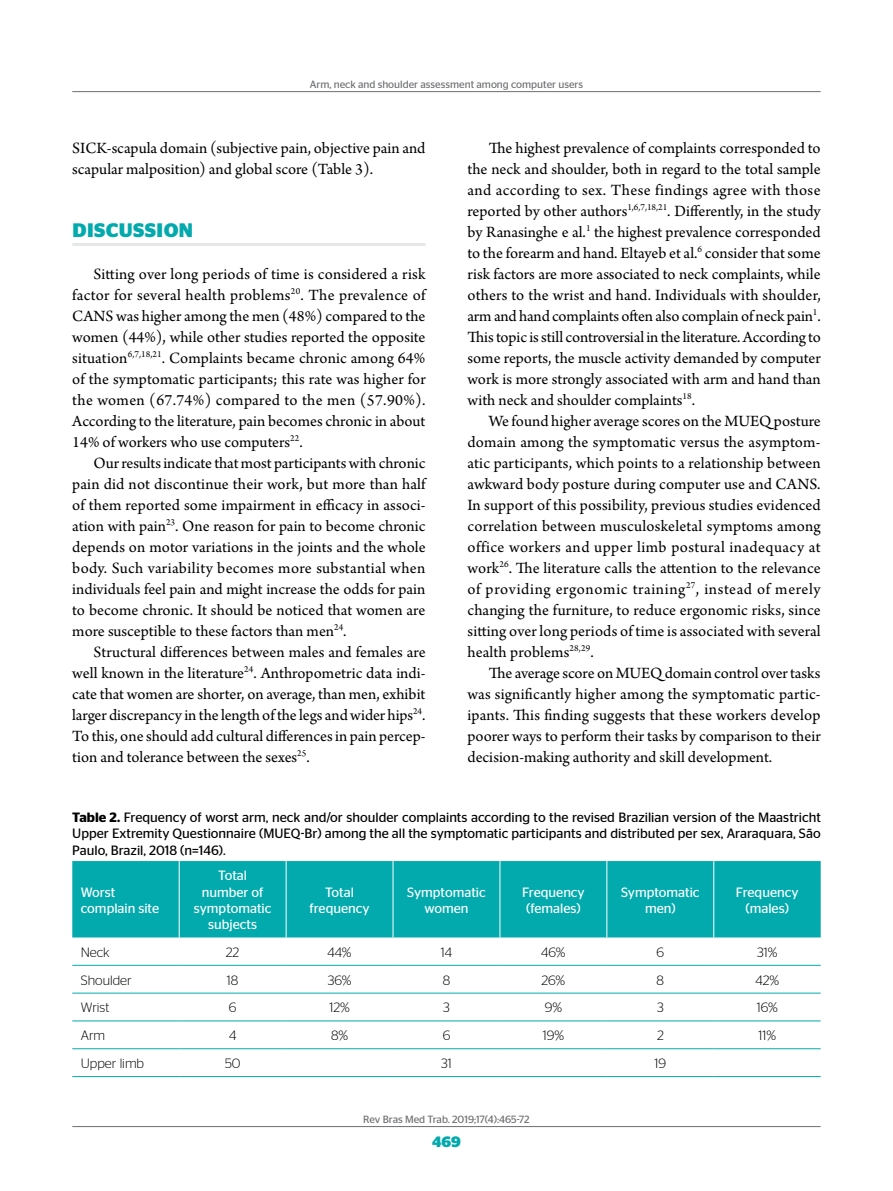
<style>
.page{position:relative;width:893px;height:1191px;background:#fff}
.page>*{position:absolute;margin:0;border:0;box-sizing:border-box;transform-origin:0 0}
.t1{font:700 19.5px "Stag Sans";letter-spacing:.02em;color:#02aaad}
.t2{font:16.5px/21px "Arno Pro";color:#000;text-align:justify}
.t3{font:700 15px "Stag Sans";color:#02aaad}
.t4{font:13.5px/16.2px "Stag Sans";color:#000;text-align:justify}
.t5{font:13.5px/16.2px "Stag Sans";color:#fff;text-align:center}
.t6{font:300 13.5px "Stag Sans";color:#000}
.t7{font:10.5px "Stag Sans";color:#6d6e71}
.s1{font-weight:600}
</style>
<div class="page">
<hr style="left:72px;top:1126px;width:749px;height:1px;background:#6d6e71">
<hr style="left:72px;top:91px;width:749px;height:1px;background:#6d6e71">
<div style="left:72px;top:861px;width:749px;height:76px;background:#02aaad"></div>
<hr style="left:72px;top:965px;width:107px;height:1px;background:#02aaad">
<hr style="left:179px;top:965px;width:107px;height:1px;background:#02aaad">
<hr style="left:286px;top:965px;width:107px;height:1px;background:#02aaad">
<hr style="left:393px;top:965px;width:107px;height:1px;background:#02aaad">
<hr style="left:500px;top:965px;width:107px;height:1px;background:#02aaad">
<hr style="left:607px;top:965px;width:107px;height:1px;background:#02aaad">
<hr style="left:714px;top:965px;width:107px;height:1px;background:#02aaad">
<hr style="left:72px;top:992px;width:107px;height:1px;background:#02aaad">
<hr style="left:179px;top:992px;width:107px;height:1px;background:#02aaad">
<hr style="left:286px;top:992px;width:107px;height:1px;background:#02aaad">
<hr style="left:393px;top:992px;width:107px;height:1px;background:#02aaad">
<hr style="left:500px;top:992px;width:107px;height:1px;background:#02aaad">
<hr style="left:607px;top:992px;width:107px;height:1px;background:#02aaad">
<hr style="left:714px;top:992px;width:107px;height:1px;background:#02aaad">
<hr style="left:72px;top:1020px;width:107px;height:1px;background:#02aaad">
<hr style="left:179px;top:1020px;width:107px;height:1px;background:#02aaad">
<hr style="left:286px;top:1020px;width:107px;height:1px;background:#02aaad">
<hr style="left:393px;top:1020px;width:107px;height:1px;background:#02aaad">
<hr style="left:500px;top:1020px;width:107px;height:1px;background:#02aaad">
<hr style="left:607px;top:1020px;width:107px;height:1px;background:#02aaad">
<hr style="left:714px;top:1020px;width:107px;height:1px;background:#02aaad">
<hr style="left:72px;top:1048px;width:107px;height:1px;background:#02aaad">
<hr style="left:179px;top:1048px;width:107px;height:1px;background:#02aaad">
<hr style="left:286px;top:1048px;width:107px;height:1px;background:#02aaad">
<hr style="left:393px;top:1048px;width:107px;height:1px;background:#02aaad">
<hr style="left:500px;top:1048px;width:107px;height:1px;background:#02aaad">
<hr style="left:607px;top:1048px;width:107px;height:1px;background:#02aaad">
<hr style="left:714px;top:1048px;width:107px;height:1px;background:#02aaad">
<hr style="left:179px;top:861px;width:1px;height:76px;background:#fff">
<hr style="left:286px;top:861px;width:1px;height:76px;background:#fff">
<hr style="left:393px;top:861px;width:1px;height:76px;background:#fff">
<hr style="left:500px;top:861px;width:1px;height:76px;background:#fff">
<hr style="left:606px;top:861px;width:1px;height:76px;background:#fff">
<hr style="left:713px;top:861px;width:1px;height:76px;background:#fff">
<hr style="left:72px;top:1076px;width:107px;height:1px;background:#02aaad">
<hr style="left:179px;top:1076px;width:107px;height:1px;background:#02aaad">
<hr style="left:286px;top:1076px;width:107px;height:1px;background:#02aaad">
<hr style="left:393px;top:1076px;width:107px;height:1px;background:#02aaad">
<hr style="left:500px;top:1076px;width:107px;height:1px;background:#02aaad">
<hr style="left:607px;top:1076px;width:107px;height:1px;background:#02aaad">
<hr style="left:714px;top:1076px;width:107px;height:1px;background:#02aaad">
<hr style="left:72px;top:243px;width:353px;height:3px;background:#e6e7e8">
<p class="t7" style="left:310px;top:78px;width:275px">Arm, neck and shoulder assessment among computer users</p>
<p class="t2" style="left:72px;top:138px;width:355px">SICK-scapula domain (subjective pain, objective pain and scapular malposition) and global score (Table 3).</p>
<p class="t1" style="left:72px;top:218px;width:122px">DISCUSSION</p>
<p class="t2" style="left:72px;top:264px;width:355px;text-indent:21px">Sitting over long periods of time is considered a risk factor for several health problems<sup>20</sup>. The prevalence of CANS was higher among the men (48%) compared to the women (44%), while other studies reported the opposite situation<sup>6,7,18,21</sup>. Complaints became chronic among 64% of the symptomatic participants; this rate was higher for the women (67.74%) compared to the men (57.90%).<br>According to the literature, pain becomes chronic in about 14% of workers who use computers<sup>22</sup>.</p>
<p class="t2" style="left:72px;top:453px;width:355px;text-indent:21px">Our results indicate that most participants with chronic pain did not discontinue their work, but more than half of them reported some impairment in efficacy in associ&shy;ation with pain<sup>23</sup>. One reason for pain to become chronic depends on motor variations in the joints and the whole body. Such variability becomes more substantial when individuals feel pain and might increase the odds for pain to become chronic. It should be noticed that women are more susceptible to these factors than men<sup>24</sup>.</p>
<p class="t2" style="left:72px;top:642px;width:355px;text-indent:21px">Structural differences between males and females are well known in the literature<sup>24</sup>. Anthropometric data indi&shy;cate that women are shorter, on average, than men, exhibit larger discrepancy in the length of the legs and wider hips<sup>24</sup>.<br>To this, one should add cultural differences in pain percep&shy;tion and tolerance between the sexes<sup>25</sup>.</p>
<p class="t2" style="left:467px;top:138px;width:355px;text-indent:21px">The highest prevalence of complaints corresponded to the neck and shoulder, both in regard to the total sample and according to sex. These findings agree with those reported by other authors<sup>1,6,7,18,21</sup>. Differently, in the study by Ranasinghe e al.<sup>1</sup> the highest prevalence corresponded to the forearm and hand. Eltayeb et al.<sup>6</sup> consider that some risk factors are more associated to neck complaints, while others to the wrist and hand. Individuals with shoulder, arm and hand complaints often also complain of neck pain<sup>1</sup>.<br>This topic is still controversial in the literature. According to some reports, the muscle activity demanded by computer work is more strongly associated with arm and hand than with neck and shoulder complaints<sup>18</sup>.</p>
<p class="t2" style="left:467px;top:411px;width:355px;text-indent:21px">We found higher average scores on the MUEQ posture domain among the symptomatic versus the asymptom&shy;atic participants, which points to a relationship between awkward body posture during computer use and CANS.<br>In support of this possibility, previous studies evidenced correlation between musculoskeletal symptoms among office workers and upper limb postural inadequacy at work<sup>26</sup>. The literature calls the attention to the relevance of providing ergonomic training<sup>27</sup>, instead of merely changing the furniture, to reduce ergonomic risks, since sitting over long periods of time is associated with several health problems<sup>28,29</sup>.</p>
<p class="t2" style="left:467px;top:663px;width:355px;text-indent:21px">The average score on MUEQ domain control over tasks was significantly higher among the symptomatic partic&shy;ipants. This finding suggests that these workers develop poorer ways to perform their tasks by comparison to their decision-making authority and skill development.</p>
<p class="t4" style="left:72px;top:809px;width:750px"><span class="s1">Table 2.</span> Frequency of worst arm, neck and/or shoulder complaints according to the revised Brazilian version of the Maastricht Upper Extremity Questionnaire (MUEQ-Br) among the all the symptomatic participants and distributed per sex, Araraquara, São Paulo, Brazil, 2018 (n=146).</p>
<p class="t5" style="left:81px;top:883px;width:80px;text-align:left">Worst complain site</p>
<p class="t5" style="left:194px;top:867px;width:79px">Total number of symptomatic subjects</p>
<p class="t5" style="left:310px;top:883px;width:62px">Total frequency</p>
<p class="t5" style="left:407px;top:883px;width:80px">Symptomatic women</p>
<p class="t5" style="left:522px;top:883px;width:64px;text-align:left">Frequency (females)</p>
<p class="t5" style="left:621px;top:883px;width:80px">Symptomatic men)</p>
<p class="t5" style="left:736px;top:883px;width:64px">Frequency (males)</p>
<p class="t6" style="left:81px;top:944px;width:30px">Neck</p>
<p class="t6" style="left:226px;top:944px;width:15px">22</p>
<p class="t6" style="left:327px;top:944px;width:26px">44%</p>
<p class="t6" style="left:441px;top:944px;width:13px">14</p>
<p class="t6" style="left:541px;top:944px;width:26px">46%</p>
<p class="t6" style="left:656px;top:944px;width:9px">6</p>
<p class="t6" style="left:757px;top:944px;width:22px">31%</p>
<p class="t6" style="left:81px;top:972px;width:52px">Shoulder</p>
<p class="t6" style="left:227px;top:972px;width:13px">18</p>
<p class="t6" style="left:328px;top:972px;width:25px">36%</p>
<p class="t6" style="left:443px;top:972px;width:9px">8</p>
<p class="t6" style="left:542px;top:972px;width:25px">26%</p>
<p class="t6" style="left:657px;top:972px;width:9px">8</p>
<p class="t6" style="left:755px;top:972px;width:25px">42%</p>
<p class="t6" style="left:81px;top:1000px;width:30px">Wrist</p>
<p class="t6" style="left:229px;top:1000px;width:9px">6</p>
<p class="t6" style="left:329px;top:1000px;width:22px">12%</p>
<p class="t6" style="left:443px;top:1000px;width:8px">3</p>
<p class="t6" style="left:545px;top:1000px;width:19px">9%</p>
<p class="t6" style="left:657px;top:1000px;width:8px">3</p>
<p class="t6" style="left:757px;top:1000px;width:23px">16%</p>
<p class="t6" style="left:81px;top:1028px;width:26px">Arm</p>
<p class="t6" style="left:229px;top:1028px;width:9px">4</p>
<p class="t6" style="left:331px;top:1028px;width:18px">8%</p>
<p class="t6" style="left:443px;top:1028px;width:9px">6</p>
<p class="t6" style="left:543px;top:1028px;width:23px">19%</p>
<p class="t6" style="left:657px;top:1028px;width:8px">2</p>
<p class="t6" style="left:758px;top:1028px;width:19px">11%</p>
<p class="t6" style="left:81px;top:1056px;width:65px">Upper limb</p>
<p class="t6" style="left:225px;top:1056px;width:17px">50</p>
<p class="t6" style="left:441px;top:1056px;width:12px">31</p>
<p class="t6" style="left:655px;top:1056px;width:13px">19</p>
<p class="t7" style="left:363px;top:1113px;width:168px">Rev Bras Med Trab. 2019;17(4):465-72</p>
<p class="t3" style="left:432px;top:1132px;width:30px">469</p>
</div>
